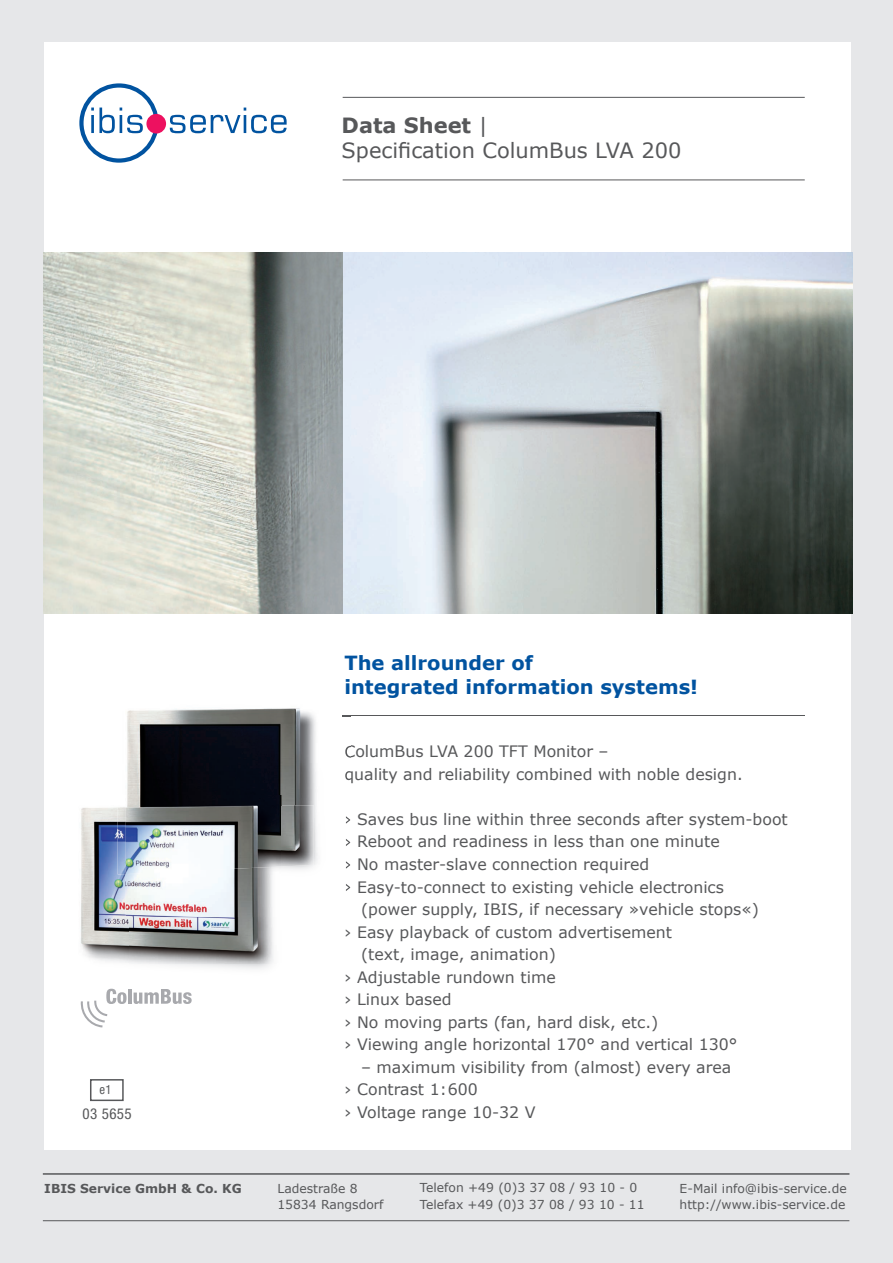
<style>
.page{position:relative;width:893px;height:1263px;background:#e6e7e9}
.page>*{position:absolute;margin:0;border:0;box-sizing:border-box;transform-origin:0 0}
.t1{font:21px/25.2px "Verdana";color:#57585a}
.t2{font:700 19.5px/23.4px "Verdana";color:#0153a0}
.t3{font:15.75px/22.5px "Verdana";color:#57585a}
.t4{font:condensed 15px "Helvetica Neue LT Std";letter-spacing:.025em;color:#57585a}
.t5{font:condensed 12.75px "Helvetica Neue LT Std";color:#57585a}
.t6{font:12.3px/16.5px "Verdana";color:#57585a}
.t7{font:700 12.3px "Verdana";color:#57585a}
.s1{font-weight:700}
</style>
<div class="page">
<div style="left:44px;top:43px;width:806px;height:1106px;background:#fff"></div>
<div style="left:79px;top:83px;width:80px;height:80px;border:4px solid #0153a0;border-radius:50%"></div>
<svg style="left:91px;top:108px;width:52px;height:25px"></svg>
<div style="left:146px;top:114px;width:20px;height:20px;background:#ed1160;border-radius:50%"></div>
<svg style="left:170px;top:108px;width:117px;height:25px"></svg>
<hr style="left:43px;top:1220px;width:806px;height:1px;background:#57585a">
<hr style="left:43px;top:1174px;width:806px;height:1px;background:#57585a">
<hr style="left:343px;top:715px;width:462px;height:1px;background:#57585a">
<hr style="left:343px;top:97px;width:462px;height:1px;background:#57585a">
<hr style="left:343px;top:180px;width:462px;height:1px;background:#57585a">
<img style="left:342px;top:252px;width:511px;height:362px">
<img style="left:44px;top:252px;width:298px;height:362px">
<svg style="left:345px;top:745px;width:5px;height:13px"></svg>
<img style="left:345px;top:771px;width:5px;height:10px">
<svg style="left:346px;top:816px;width:4px;height:8px"></svg>
<svg style="left:346px;top:839px;width:4px;height:7px"></svg>
<svg style="left:346px;top:861px;width:4px;height:8px"></svg>
<svg style="left:346px;top:884px;width:4px;height:7px"></svg>
<img style="left:127px;top:708px;width:144px;height:88px">
<img style="left:271px;top:708px;width:47px;height:157px">
<img style="left:281px;top:805px;width:33px;height:65px">
<img style="left:127px;top:796px;width:154px;height:9px">
<img style="left:79px;top:807px;width:50px;height:156px">
<img style="left:129px;top:917px;width:148px;height:46px">
<img style="left:126px;top:874px;width:147px;height:43px">
<img style="left:118px;top:805px;width:163px;height:69px">
<div style="left:90px;top:1079px;width:34px;height:22px;border:2px solid #57585a"></div>
<hr style="left:128px;top:989px;width:4px;height:15px;background:#a8a9ad">
<svg style="left:134px;top:989px;width:58px;height:15px"></svg>
<svg style="left:80px;top:989px;width:47px;height:39px"></svg>
<h1 class="t1" style="left:342px;top:113px;width:341px"><span class="s1">Data Sheet</span> |<br>Specification ColumBus LVA 200</h1>
<p class="t5" style="left:100px;top:1082px;width:14px">e1</p>
<p class="t4" style="left:83px;top:1105px;width:51px">03 5655</p>
<p class="t2" style="left:344px;top:651px;width:355px">The allrounder of<br>integrated information systems!</p>
<p class="t3" style="left:344px;top:741px;width:400px">ColumBus LVA 200 TFT Monitor –<br>quality and reliability combined with noble design.</p>
<p class="t3" style="left:344px;top:808px;width:445px">› Saves bus line within three seconds after system-boot</p>
<p class="t3" style="left:344px;top:831px;width:377px">› Reboot and readiness in less than one minute</p>
<p class="t3" style="left:344px;top:853px;width:306px">› No master-slave connection required</p>
<p class="t3" style="left:344px;top:876px;width:381px">› Easy-to-connect to existing vehicle electronics</p>
<p class="t3" style="left:361px;top:898px;width:399px">(power supply, IBIS, if necessary »vehicle stops«)</p>
<p class="t3" style="left:344px;top:921px;width:329px">› Easy playback of custom advertisement</p>
<p class="t3" style="left:361px;top:943px;width:196px">(text, image, animation)</p>
<p class="t3" style="left:344px;top:966px;width:213px">› Adjustable rundown time</p>
<p class="t3" style="left:344px;top:988px;width:109px">› Linux based</p>
<p class="t3" style="left:344px;top:1011px;width:315px">› No moving parts (fan, hard disk, etc.)</p>
<p class="t3" style="left:344px;top:1033px;width:394px">› Viewing angle horizontal 170° and vertical 130°</p>
<p class="t3" style="left:344px;top:1056px;width:388px;text-indent:17px">– maximum visibility from (almost) every area › Contrast 1:600<br>› Voltage range 10-32 V</p>
<p class="t7" style="left:44px;top:1181px;width:199px">IBIS Service GmbH &amp; Co. KG</p>
<p class="t6" style="left:277px;top:1180px;width:107px">Ladestraße 8<br>15834 Rangsdorf</p>
<p class="t6" style="left:420px;top:1180px;width:226px">Telefon +49 (0)3 37 08 / 93 10 - 0<br>Telefax +49 (0)3 37 08 / 93 10 - 11</p>
<p class="t6" style="left:680px;top:1180px;width:169px">E-Mail info@ibis-service.de http://www.ibis-service.de</p>
</div>
